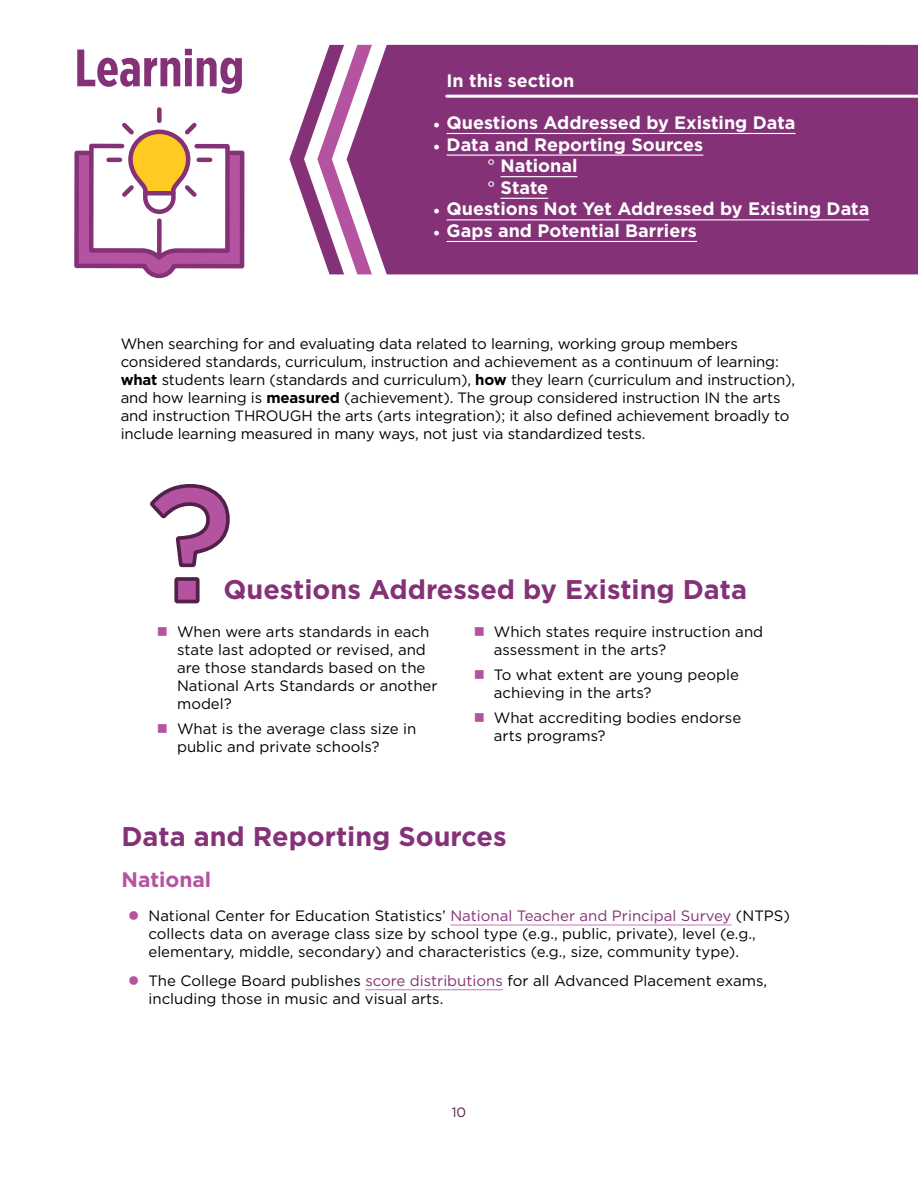
<style>
.page{position:relative;width:918px;height:1188px;background:#fff}
.page>*{position:absolute;margin:0;border:0;box-sizing:border-box;transform-origin:0 0}
.t1{font:700 52.5px "Gotham X Narrow";color:#843177}
.t2{font:700 27px "Gotham";color:#843177}
.t3{font:700 21px "Gotham";color:#b4539f}
.t4{font:700 18px/21.6px "Gotham";color:#fff}
.t5{font:15px/18px "Gotham";letter-spacing:-.01em;color:#000}
.t6{font:13.5px "Gotham";color:#541f49}
.s1{font-family:"Minion Pro";font-weight:400}
.s2{font-weight:400}
.s3{font-weight:700}
.s4{color:#843177}
</style>
<div class="page">
<svg style="left:74px;top:107px;width:171px;height:172px"></svg>
<svg style="left:289px;top:118px;width:15px;height:83px"></svg>
<svg style="left:304px;top:44px;width:28px;height:231px"></svg>
<svg style="left:317px;top:45px;width:15px;height:229px"></svg>
<svg style="left:332px;top:44px;width:574px;height:231px"></svg>
<div style="left:347px;top:45px;width:571px;height:229px;background:#843177"></div>
<hr style="left:447px;top:133px;width:349px;height:1px;background:#fff">
<hr style="left:447px;top:155px;width:256px;height:1px;background:#fff">
<hr style="left:501px;top:176px;width:77px;height:1px;background:#fff">
<hr style="left:501px;top:198px;width:47px;height:1px;background:#fff">
<hr style="left:447px;top:219px;width:422px;height:1px;background:#fff">
<hr style="left:447px;top:241px;width:250px;height:1px;background:#fff">
<hr style="left:447px;top:95px;width:471px;height:3px;background:#fff">
<hr style="left:450px;top:925px;width:281px;height:1px;background:#c17bb4">
<hr style="left:365px;top:989px;width:138px;height:1px;background:#c17bb4">
<svg style="left:150px;top:484px;width:80px;height:120px"></svg>
<h1 class="t1" style="left:74px;top:36px;width:171px">Learning</h1>
<p class="t4" style="left:447px;top:70px;width:129px">In this section</p>
<p class="t4" style="left:433px;top:112px;width:364px"><span class="s1">•</span> Questions Addressed by Existing Data</p>
<p class="t4" style="left:487px;top:133px;width:218px;text-indent:-54px"><span class="s1">•</span> Data and Reporting Sources <span class="s2">°</span> National<br><span class="s2">°</span> State</p>
<p class="t4" style="left:433px;top:198px;width:438px"><span class="s1">•</span> Questions Not Yet Addressed by Existing Data</p>
<p class="t4" style="left:433px;top:220px;width:265px"><span class="s1">•</span> Gaps and Potential Barriers</p>
<p class="t5" style="left:121px;top:334px;width:676px">When searching for and evaluating data related to learning, working group members considered standards, curriculum, instruction and achievement as a continuum of learning: <span class="s3">what</span> students learn (standards and curriculum), <span class="s3">how</span> they learn (curriculum and instruction), and how learning is <span class="s3">measured</span> (achievement). The group considered instruction IN the arts and instruction THROUGH the arts (arts integration); it also defined achievement broadly to include learning measured in many ways, not just via standardized tests.</p>
<h2 class="t2" style="left:224px;top:572px;width:525px">Questions Addressed by Existing Data</h2>
<p class="t5" style="left:177px;top:623px;width:262px">When were arts standards in each state last adopted or revised, and are those standards based on the<br>National Arts Standards or another model?</p>
<p class="t5" style="left:177px;top:719px;width:241px">What is the average class size in public and private schools?</p>
<p class="t5" style="left:494px;top:623px;width:271px">Which states require instruction and assessment in the arts?</p>
<p class="t5" style="left:494px;top:665px;width:247px">To what extent are young people achieving in the arts?</p>
<p class="t5" style="left:494px;top:708px;width:249px">What accrediting bodies endorse arts programs?</p>
<h2 class="t2" style="left:122px;top:818px;width:387px">Data and Reporting Sources</h2>
<h3 class="t3" style="left:122px;top:866px;width:91px">National</h3>
<p class="t5" style="left:148px;top:907px;width:643px">National Center for Education Statistics’ <span class="s4">National Teacher and Principal Survey</span> (NTPS) collects data on average class size by school type (e.g., public, private), level (e.g., elementary, middle, secondary) and characteristics (e.g., size, community type).</p>
<p class="t5" style="left:148px;top:971px;width:620px">The College Board publishes <span class="s4">score distributions</span> for all Advanced Placement exams, including those in music and visual arts.</p>
<p class="t6" style="left:452px;top:1103px;width:16px">10</p>
</div>
